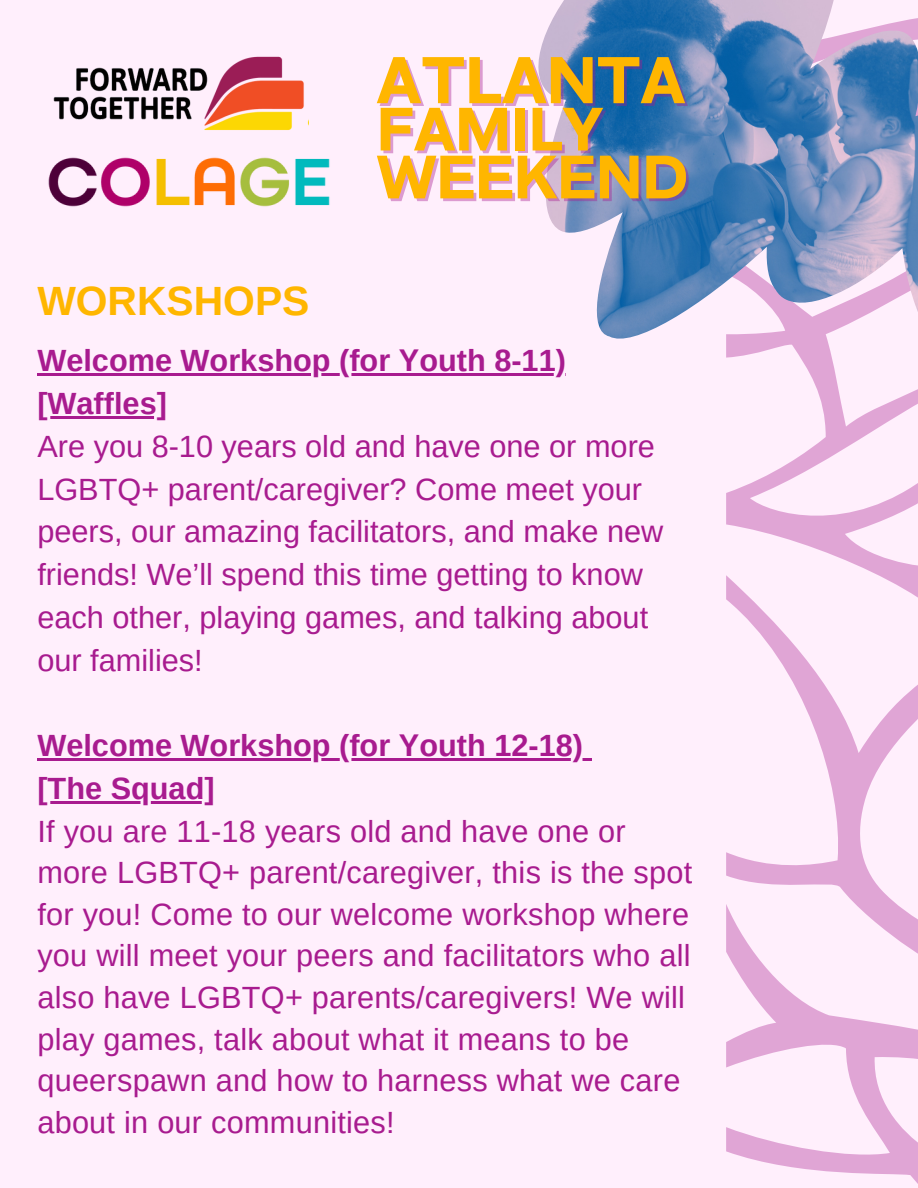
<style>
.page{position:relative;width:918px;height:1188px;background:#ffeffc}
.page>*{position:absolute;margin:0;border:0;box-sizing:border-box;transform-origin:0 0}
.t1{font:63.15px "Cy Grotesk Key Demi";color:#ffb600}
.t2{font:58.5px "Cy Grotesk Key Demi";color:#ffb600}
.t3{font:700 40.8px "Arimo";color:#ffb600}
.t4{font:30.75px/41.7px "Arimo";letter-spacing:.01em;color:#a81b8f}
.t5{font:700 30.75px/42.8px "Arimo";color:#a81b8f}
</style>
<div class="page">
<svg style="left:726px;top:361px;width:192px;height:823px"></svg>
<img style="left:538px;top:0;width:380px;height:361px">
<img style="left:53px;top:56px;width:256px;height:75px">
<img style="left:48px;top:157px;width:282px;height:50px">
<hr style="left:37px;top:374px;width:529px;height:2px;background:#a81b8f">
<hr style="left:37px;top:416px;width:130px;height:3px;background:#a81b8f">
<hr style="left:37px;top:758px;width:546px;height:3px;background:#a81b8f">
<svg style="left:583px;top:758px;width:9px;height:3px"></svg>
<hr style="left:37px;top:801px;width:178px;height:2px;background:#a81b8f">
<p class="t1" style="left:377px;top:40px;width:310px">ATLANTA</p>
<p class="t2" style="left:377px;top:92px;width:228px">FAMILY</p>
<p class="t2" style="left:377px;top:140px;width:312px">WEEKEND</p>
<p class="t3" style="left:37px;top:278px;width:274px">WORKSHOPS</p>
<p class="t5" style="left:37px;top:339px;width:530px">Welcome Workshop (for Youth 8-11) [Waffles]</p>
<p class="t4" style="left:37px;top:425px;width:628px;line-height:42.8px">Are you 8-10 years old and have one or more LGBTQ+ parent/caregiver? Come meet your peers, our amazing facilitators, and make new friends! We’ll spend this time getting to know each other, playing games, and talking about our families!</p>
<p class="t5" style="left:37px;top:724px;width:547px">Welcome Workshop (for Youth 12-18)</p>
<p class="t5" style="left:37px;top:767px;width:179px">[The Squad]</p>
<p class="t4" style="left:37px;top:810px;width:656px">If you are 11-18 years old and have one or more LGBTQ+ parent/caregiver, this is the spot for you! Come to our welcome workshop where you will meet your peers and facilitators who all also have LGBTQ+ parents/caregivers! We will play games, talk about what it means to be queerspawn and how to harness what we care about in our communities!</p>
</div>
